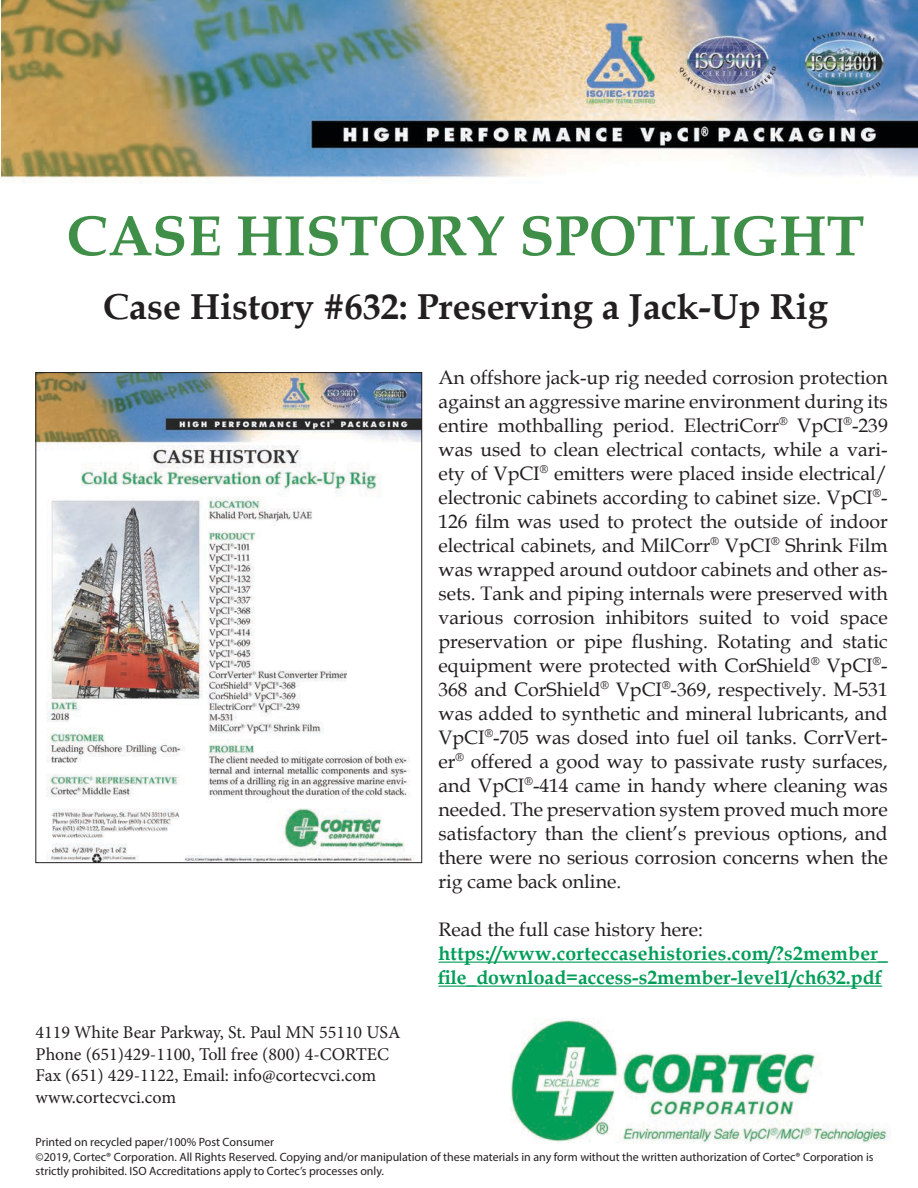
<style>
.page{position:relative;width:918px;height:1188px;background:#fff}
.page>*{position:absolute;margin:0;border:0;box-sizing:border-box;transform-origin:0 0}
.t1{font:700 57px "Book Antiqua";color:#3f8f49}
.t2{font:700 36px "Book Antiqua";color:#231f20}
.t3{font:19.5px/24px "Book Antiqua";color:#231f20;text-align:justify}
.t4{font:700 19.5px/24px "Book Antiqua";letter-spacing:.01em;color:#009d57}
.t5{font:18px "Minion Pro";color:#231f20}
.t6{font:12px/14.4px "Myriad Pro";color:#231f20}
</style>
<div class="page">
<img style="left:1px;top:0;width:917px;height:987px">
<hr style="left:438px;top:962px;width:450px;height:1px;background:#009d57">
<hr style="left:438px;top:986px;width:444px;height:1px;background:#009d57">
<img style="left:511px;top:1020px;width:380px;height:123px">
<img style="left:38px;top:374px;width:382px;height:487px">
<p class="t1" style="left:67px;top:197px;width:799px">CASE HISTORY SPOTLIGHT</p>
<p class="t2" style="left:103px;top:282px;width:726px">Case History #632: Preserving a Jack-Up Rig</p>
<p class="t3" style="left:438px;top:365px;width:451px">An offshore jack-up rig needed corrosion protection against an aggressive marine environment during its entire mothballing period. ElectriCorr<sup>®</sup> VpCI<sup>®</sup>-239 was used to clean electrical contacts, while a vari&shy;ety of VpCI<sup>®</sup> emitters were placed inside electrical/ electronic cabinets according to cabinet size. VpCI<sup>®</sup>- 126 film was used to protect the outside of indoor electrical cabinets, and MilCorr<sup>®</sup> VpCI<sup>®</sup> Shrink Film was wrapped around outdoor cabinets and other as&shy;sets. Tank and piping internals were preserved with various corrosion inhibitors suited to void space preservation or pipe flushing. Rotating and static equipment were protected with CorShield<sup>®</sup> VpCI<sup>®</sup>- 368 and CorShield<sup>®</sup> VpCI<sup>®</sup>-369, respectively. M-531 was added to synthetic and mineral lubricants, and VpCI<sup>®</sup>-705 was dosed into fuel oil tanks. CorrVert&shy;er<sup>®</sup> offered a good way to passivate rusty surfaces, and VpCI<sup>®</sup>-414 came in handy where cleaning was needed. The preservation system proved much more satisfactory than the client’s previous options, and there were no serious corrosion concerns when the rig came back online.</p>
<p class="t3" style="left:438px;top:917px;width:266px">Read the full case history here:</p>
<p class="t4" style="left:438px;top:941px;width:451px">https://www.corteccasehistories.com/?s2member_ file_download=access-s2member-level1/ch632.pdf</p>
<p class="t5" style="left:36px;top:1020px;width:366px">4119 White Bear Parkway, St. Paul MN 55110 USA</p>
<p class="t5" style="left:36px;top:1042px;width:355px">Phone (651)429-1100, Toll free (800) 4-CORTEC</p>
<p class="t5" style="left:36px;top:1064px;width:342px">Fax (651) 429-1122, Email: info@cortecvci.com</p>
<p class="t5" style="left:36px;top:1085px;width:142px">www.cortecvci.com</p>
<p class="t6" style="left:36px;top:1135px;width:240px">Printed on recycled paper/100% Post Consumer</p>
<p class="t6" style="left:36px;top:1149px;width:840px">©2019, Cortec® Corporation. All Rights Reserved. Copying and/or manipulation of these materials in any form without the written authorization of Cortec® Corporation is strictly prohibited. ISO Accreditations apply to Cortec’s processes only.</p>
</div>
